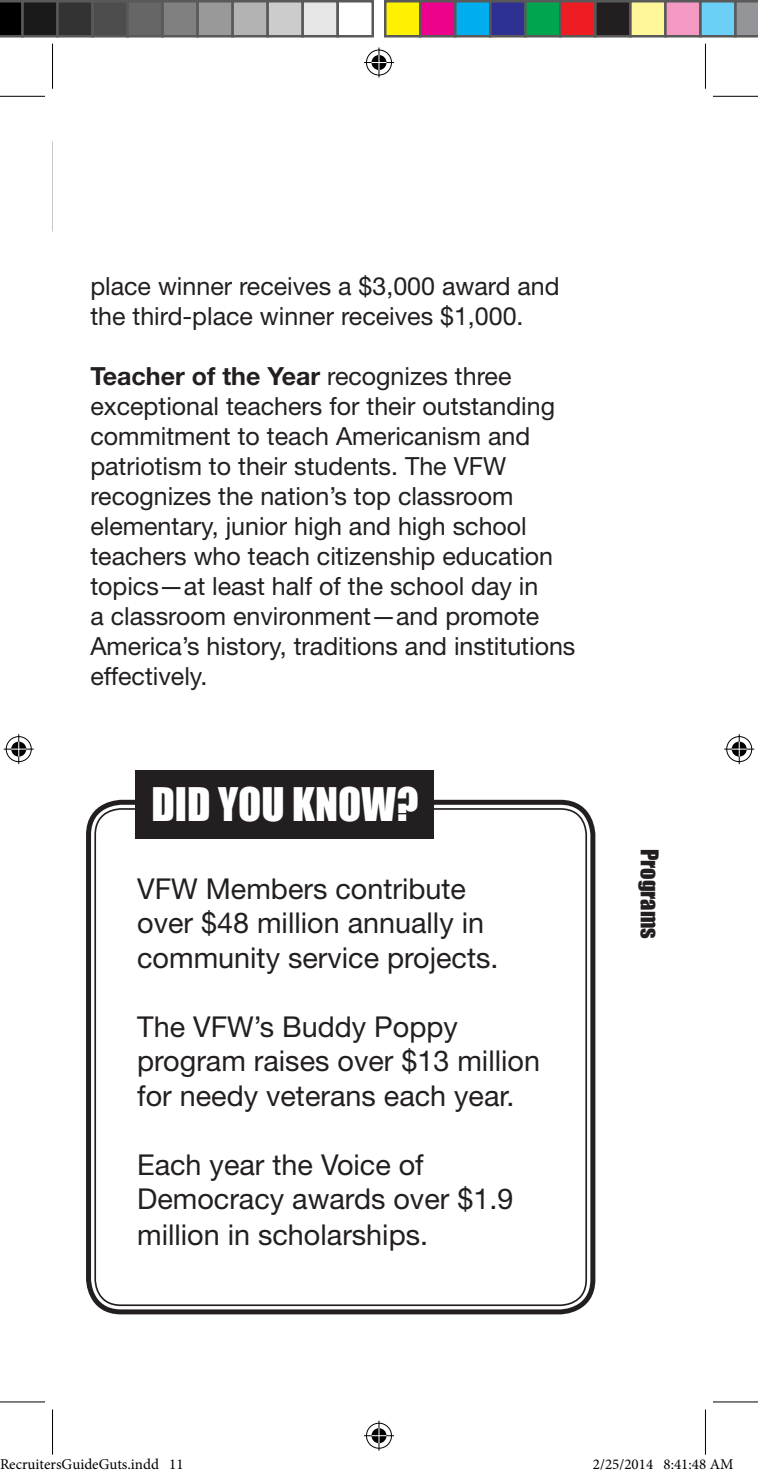
<style>
.page{position:relative;width:758px;height:1477px;background:#fff}
.page>*{position:absolute;margin:0;border:0;box-sizing:border-box;transform-origin:0 0}
.t1{font:42.5px "Impact";color:#fff}
.t2{font:28.75px/34.5px "Helvetica Neue LT Std";color:#231f20}
.t3{font:25px/30px "Helvetica Neue LT Std";color:#231f20}
.t4{font:22.5px "Impact";color:#231f20}
.t5{font:15px "Minion Pro";color:#000}
.s1{font-weight:700}
</style>
<div class="page">
<div style="left:86px;top:799px;width:509px;height:515px;border:5px solid #231f20;border-radius:32px"></div>
<div style="left:135px;top:770px;width:299px;height:68px;background:#231f20"></div>
<hr style="left:0;top:96px;width:45px;height:1px;background:#000">
<hr style="left:712px;top:96px;width:46px;height:1px;background:#000">
<hr style="left:0;top:1401px;width:45px;height:1px;background:#000">
<hr style="left:712px;top:1401px;width:46px;height:1px;background:#000">
<hr style="left:52px;top:44px;width:1px;height:45px;background:#000">
<hr style="left:52px;top:1409px;width:1px;height:45px;background:#000">
<hr style="left:705px;top:44px;width:1px;height:45px;background:#000">
<div style="left:365px;top:48px;width:28px;height:29px;border:3px solid #fff;border-radius:50%"></div>
<hr style="left:364px;top:61px;width:30px;height:3px;background:#fff">
<hr style="left:377px;top:48px;width:3px;height:30px;background:#fff">
<div style="left:370px;top:53px;width:18px;height:19px;border:3px solid #fff;border-radius:50%"></div>
<div style="left:366px;top:50px;width:26px;height:25px;border:1px solid #000;border-radius:50%"></div>
<hr style="left:364px;top:62px;width:30px;height:1px;background:#000">
<hr style="left:378px;top:48px;width:1px;height:30px;background:#000">
<svg style="left:371px;top:55px;width:15px;height:15px"></svg>
<div style="left:365px;top:1421px;width:28px;height:28px;border:3px solid #fff;border-radius:50%"></div>
<svg style="left:364px;top:1433px;width:30px;height:4px"></svg>
<hr style="left:377px;top:1420px;width:3px;height:30px;background:#fff">
<div style="left:370px;top:1426px;width:18px;height:18px;border:3px solid #fff;border-radius:50%"></div>
<div style="left:366px;top:1422px;width:26px;height:26px;border:1px solid #000;border-radius:50%"></div>
<hr style="left:364px;top:1435px;width:30px;height:1px;background:#000">
<hr style="left:378px;top:1420px;width:1px;height:30px;background:#000">
<svg style="left:371px;top:1428px;width:15px;height:14px"></svg>
<div style="left:5px;top:735px;width:28px;height:28px;border:3px solid #fff;border-radius:50%"></div>
<hr style="left:4px;top:747px;width:30px;height:3px;background:#fff">
<hr style="left:17px;top:734px;width:3px;height:30px;background:#fff">
<div style="left:10px;top:740px;width:18px;height:18px;border:3px solid #fff;border-radius:50%"></div>
<div style="left:6px;top:736px;width:26px;height:26px;border:1px solid #000;border-radius:50%"></div>
<hr style="left:4px;top:748px;width:30px;height:1px;background:#000">
<hr style="left:18px;top:734px;width:1px;height:30px;background:#000">
<svg style="left:11px;top:741px;width:15px;height:15px"></svg>
<div style="left:725px;top:735px;width:28px;height:28px;border:3px solid #fff;border-radius:50%"></div>
<hr style="left:724px;top:747px;width:30px;height:3px;background:#fff">
<hr style="left:737px;top:734px;width:3px;height:30px;background:#fff">
<div style="left:730px;top:740px;width:18px;height:18px;border:3px solid #fff;border-radius:50%"></div>
<div style="left:726px;top:736px;width:26px;height:26px;border:1px solid #000;border-radius:50%"></div>
<hr style="left:724px;top:748px;width:30px;height:1px;background:#000">
<hr style="left:738px;top:734px;width:1px;height:30px;background:#000">
<svg style="left:731px;top:741px;width:15px;height:15px"></svg>
<svg style="left:0;top:0;width:21px;height:38px"></svg>
<div style="left:22px;top:1px;width:36px;height:35px;background:#1a1a1a"></div>
<div style="left:21px;top:0;width:38px;height:38px;border:2px solid #595959"></div>
<div style="left:58px;top:1px;width:34px;height:35px;background:#333"></div>
<div style="left:56px;top:0;width:38px;height:38px;border:2px solid #595959"></div>
<div style="left:92px;top:1px;width:36px;height:35px;background:#4d4d4d"></div>
<div style="left:91px;top:0;width:38px;height:38px;border:2px solid #595959"></div>
<div style="left:128px;top:1px;width:34px;height:35px;background:#666"></div>
<div style="left:126px;top:0;width:38px;height:38px;border:2px solid #595959"></div>
<div style="left:162px;top:1px;width:36px;height:35px;background:#808080"></div>
<div style="left:161px;top:0;width:38px;height:38px;border:2px solid #595959"></div>
<div style="left:198px;top:1px;width:34px;height:35px;background:#999"></div>
<div style="left:196px;top:0;width:38px;height:38px;border:2px solid #595959"></div>
<div style="left:232px;top:1px;width:36px;height:35px;background:#b3b3b3"></div>
<div style="left:231px;top:0;width:38px;height:38px;border:2px solid #595959"></div>
<div style="left:268px;top:1px;width:34px;height:35px;background:#ccc"></div>
<div style="left:266px;top:0;width:38px;height:38px;border:2px solid #595959"></div>
<div style="left:302px;top:1px;width:36px;height:35px;background:#e6e6e6"></div>
<div style="left:301px;top:0;width:38px;height:38px;border:2px solid #595959"></div>
<div style="left:336px;top:0;width:38px;height:38px;border:2px solid #595959"></div>
<div style="left:385px;top:1px;width:35px;height:35px;background:#fff101"></div>
<div style="left:384px;top:0;width:37px;height:38px;border:2px solid #595959"></div>
<div style="left:420px;top:1px;width:35px;height:35px;background:#ed028c"></div>
<div style="left:419px;top:0;width:37px;height:38px;border:2px solid #595959"></div>
<div style="left:455px;top:1px;width:35px;height:35px;background:#00aeef"></div>
<div style="left:454px;top:0;width:37px;height:38px;border:2px solid #595959"></div>
<div style="left:490px;top:1px;width:35px;height:35px;background:#2e3092"></div>
<div style="left:489px;top:0;width:37px;height:38px;border:2px solid #595959"></div>
<div style="left:525px;top:1px;width:35px;height:35px;background:#00a54f"></div>
<div style="left:524px;top:0;width:37px;height:38px;border:2px solid #595959"></div>
<div style="left:560px;top:1px;width:35px;height:35px;background:#ee1d23"></div>
<div style="left:559px;top:0;width:37px;height:38px;border:2px solid #595959"></div>
<div style="left:595px;top:1px;width:35px;height:35px;background:#231f20"></div>
<div style="left:594px;top:0;width:37px;height:38px;border:2px solid #595959"></div>
<div style="left:630px;top:1px;width:35px;height:35px;background:#fff79a"></div>
<div style="left:629px;top:0;width:37px;height:38px;border:2px solid #595959"></div>
<div style="left:665px;top:1px;width:35px;height:35px;background:#f499c2"></div>
<div style="left:664px;top:0;width:37px;height:38px;border:2px solid #595959"></div>
<div style="left:700px;top:1px;width:35px;height:35px;background:#6bcff6"></div>
<div style="left:699px;top:0;width:37px;height:38px;border:2px solid #595959"></div>
<svg style="left:734px;top:0;width:24px;height:38px"></svg>
<div style="left:631px;top:1459px;width:7px;height:10px;border:1px solid #fff;border-radius:50%"></div>
<div style="left:633px;top:1459px;width:4px;height:10px;border:1px solid #fff;border-radius:50%"></div>
<svg style="left:705px;top:1401px;width:29px;height:54px"></svg>
<p class="t3" style="left:90px;top:271px;width:471px">place winner receives a $3,000 award and the third-place winner receives $1,000.</p>
<p class="t3" style="left:90px;top:361px;width:486px"><span class="s1">Teacher of the Year</span> recognizes three exceptional teachers for their outstanding commitment to teach Americanism and patriotism to their students. The VFW recognizes the nation’s top classroom elementary, junior high and high school teachers who teach citizenship education topics—at least half of the school day in<br>a classroom environment—and promote America’s history, traditions and institutions effectively.</p>
<p class="t1" style="left:151px;top:771px;width:268px">DID YOU KNOW?</p>
<p class="t2" style="left:137px;top:870px;width:363px">VFW Members contribute over $48 million annually in community service projects.</p>
<p class="t2" style="left:137px;top:1008px;width:404px">The VFW’s Buddy Poppy program raises over $13 million for needy veterans each year.</p>
<p class="t2" style="left:137px;top:1146px;width:377px;line-height:35.2px">Each year the Voice of<br>Democracy awards over $1.9 million in scholarships.</p>
<p class="t4" style="left:667px;top:848px;width:91px;rotate:90deg">Programs</p>
<p class="t5" style="left:0;top:1454px;width:185px">RecruitersGuideGuts.indd 11</p>
<p class="t5" style="left:592px;top:1454px;width:142px">2/25/2014 8:41:48 AM</p>
</div>
